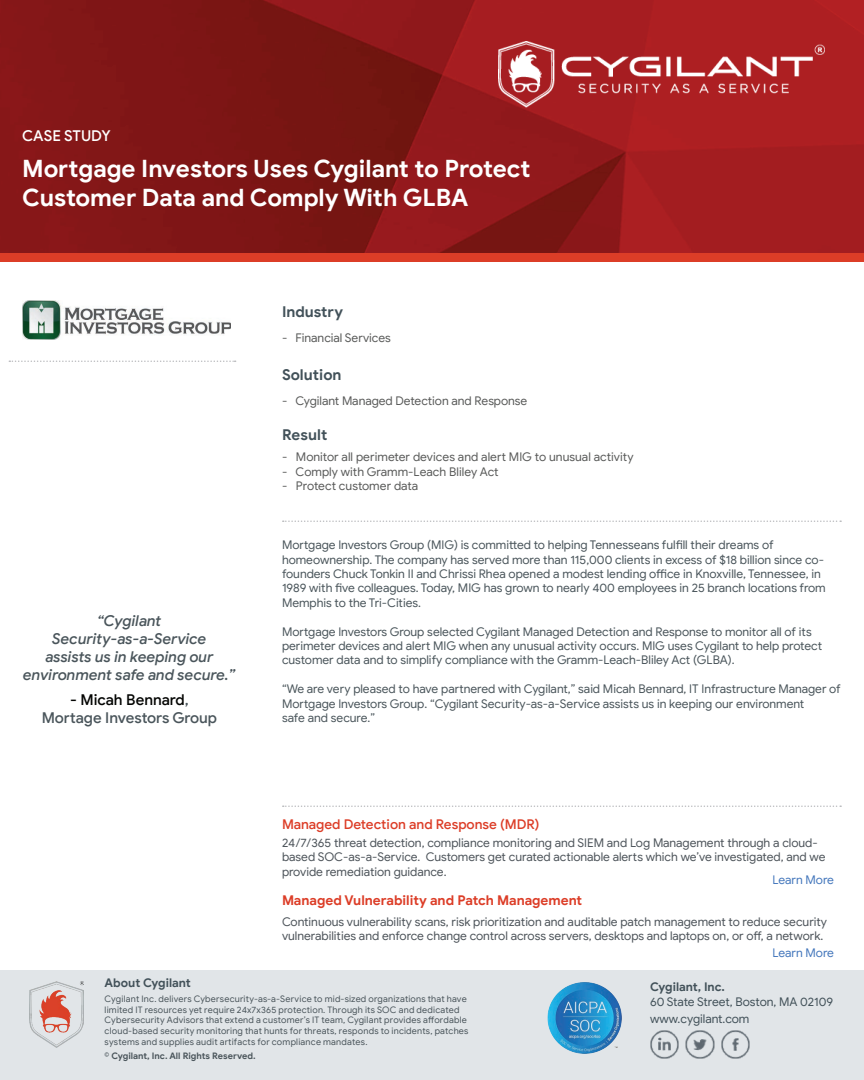
<style>
.page{position:relative;width:864px;height:1080px;background:#fff}
.page>*{position:absolute;margin:0;border:0;box-sizing:border-box;transform-origin:0 0}
.t1{font:700 24px/28.8px "Google Sans";letter-spacing:-.005em;color:#fff}
.t2{font:italic 500 15px/18px "Google Sans";color:#4a555b;text-align:center}
.t3{font:500 15px/18px "Google Sans";letter-spacing:-.005em;color:#4a555b;text-align:center}
.t4{font:700 15px "Google Sans";color:#425159}
.t5{font:500 15px "Google Sans";color:#fff}
.t6{font:700 13.5px "Google Sans";color:#dc3d27}
.t7{font:500 13.5px "Google Sans";letter-spacing:-.005em;color:#dc3d27}
.t8{font:12px/14.4px "Google Sans";color:#4a555b}
.t9{font:12px/14.4px "Google Sans";letter-spacing:-.005em;color:#4d545a}
.t10{font:12px "Google Sans";color:#595a59}
.t11{font:12px/17.1px "Google Sans";letter-spacing:-.005em;color:#425159}
.t12{font:700 12px "Google Sans";color:#425159}
.t13{font:12px "Google Sans";color:#4477bc}
.t14{font:9px/10.8px "Google Sans";letter-spacing:.025em;color:#4a555b}
.t15{font:700 9px "Google Sans";color:#4a555b}
.s1{color:#040503}
</style>
<div class="page">
<img style="left:0;top:0;width:864px;height:254px">
<div style="left:0;top:254px;width:864px;height:8px;background:#dc3d27"></div>
<svg style="left:9px;top:361px;width:227px;height:1px"></svg>
<img style="left:23px;top:301px;width:208px;height:38px">
<img style="left:499px;top:42px;width:325px;height:66px">
<svg style="left:283px;top:806px;width:558px;height:1px"></svg>
<svg style="left:283px;top:520px;width:558px;height:2px"></svg>
<div style="left:0;top:971px;width:864px;height:109px;background:#e1e5e8"></div>
<img style="left:547px;top:982px;width:75px;height:72px">
<img style="left:650px;top:1030px;width:29px;height:29px">
<img style="left:685px;top:1030px;width:30px;height:29px">
<img style="left:721px;top:1030px;width:29px;height:29px">
<img style="left:30px;top:981px;width:54px;height:66px">
<p class="t5" style="left:22px;top:127px;width:90px">CASE STUDY</p>
<h1 class="t1" style="left:22px;top:154px;width:510px">Mortgage Investors Uses Cygilant to Protect<br>Customer Data and Comply With GLBA</h1>
<p class="t4" style="left:282px;top:302px;width:63px">Industry</p>
<p class="t10" style="left:282px;top:331px;width:110px">- Financial Services</p>
<p class="t4" style="left:282px;top:365px;width:61px">Solution</p>
<p class="t10" style="left:282px;top:393px;width:247px">- Cygilant Managed Detection and Response</p>
<p class="t4" style="left:282px;top:426px;width:47px">Result</p>
<p class="t2" style="left:23px;top:612px;width:214px">“Cygilant<br>Security-as-a-Service<br>assists us in keeping our environment safe and secure.”</p>
<p class="t3" style="left:42px;top:690px;width:177px"><span class="s1">- Micah Bennard</span>,<br>Mortage Investors Group</p>
<p class="t10" style="left:282px;top:450px;width:353px">- Monitor all perimeter devices and alert MIG to unusual activity</p>
<p class="t10" style="left:282px;top:464px;width:218px">- Comply with Gramm-Leach Bliley Act</p>
<p class="t10" style="left:282px;top:479px;width:138px">- Protect customer data</p>
<p class="t8" style="left:282px;top:538px;width:545px">Mortgage Investors Group (MIG) is committed to helping Tennesseans fulfill their dreams of homeownership. The company has served more than 115,000 clients in excess of $18 billion since co&shy;founders Chuck Tonkin II and Chrissi Rhea opened a modest lending office in Knoxville, Tennessee, in 1989 with five colleagues. Today, MIG has grown to nearly 400 employees in 25 branch locations from Memphis to the Tri-Cities.</p>
<p class="t8" style="left:282px;top:624px;width:542px">Mortgage Investors Group selected Cygilant Managed Detection and Response to monitor all of its perimeter devices and alert MIG when any unusual activity occurs. MIG uses Cygilant to help protect customer data and to simplify compliance with the Gramm-Leach-Bliley Act (GLBA).</p>
<p class="t8" style="left:282px;top:682px;width:560px">“We are very pleased to have partnered with Cygilant,” said Micah Bennard, IT Infrastructure Manager of<br>Mortgage Investors Group. “Cygilant Security-as-a-Service assists us in keeping our environment<br>safe and secure.”</p>
<p class="t7" style="left:282px;top:816px;width:259px">Managed Detection and Response (MDR)</p>
<p class="t9" style="left:282px;top:836px;width:545px">24/7/365 threat detection, compliance monitoring and SIEM and Log Management through a cloud&shy;based SOC-as-a-Service. Customers get curated actionable alerts which we’ve investigated, and we provide remediation guidance.</p>
<p class="t13" style="left:772px;top:873px;width:63px">Learn More</p>
<p class="t6" style="left:282px;top:892px;width:302px">Managed Vulnerability and Patch Management</p>
<p class="t9" style="left:282px;top:915px;width:547px">Continuous vulnerability scans, risk prioritization and auditable patch management to reduce security vulnerabilities and enforce change control across servers, desktops and laptops on, or off, a network.</p>
<p class="t13" style="left:772px;top:946px;width:63px">Learn More</p>
<p class="t12" style="left:105px;top:975px;width:88px">About Cygilant</p>
<p class="t14" style="left:105px;top:993px;width:365px">Cygilant Inc. delivers Cybersecurity-as-a-Service to mid-sized organizations that have limited IT resources yet require 24x7x365 protection. Through its SOC and dedicated Cybersecurity Advisors that extend a customer’s IT team, Cygilant provides affordable cloud-based security monitoring that hunts for threats, responds to incidents, patches systems and supplies audit artifacts for compliance mandates.</p>
<p class="t15" style="left:105px;top:1050px;width:153px">© Cygilant, Inc. All Rights Reserved.</p>
<p class="t12" style="left:650px;top:979px;width:77px">Cygilant, Inc.</p>
<p class="t11" style="left:650px;top:993px;width:185px">60 State Street, Boston, MA 02109 www.cygilant.com</p>
</div>
